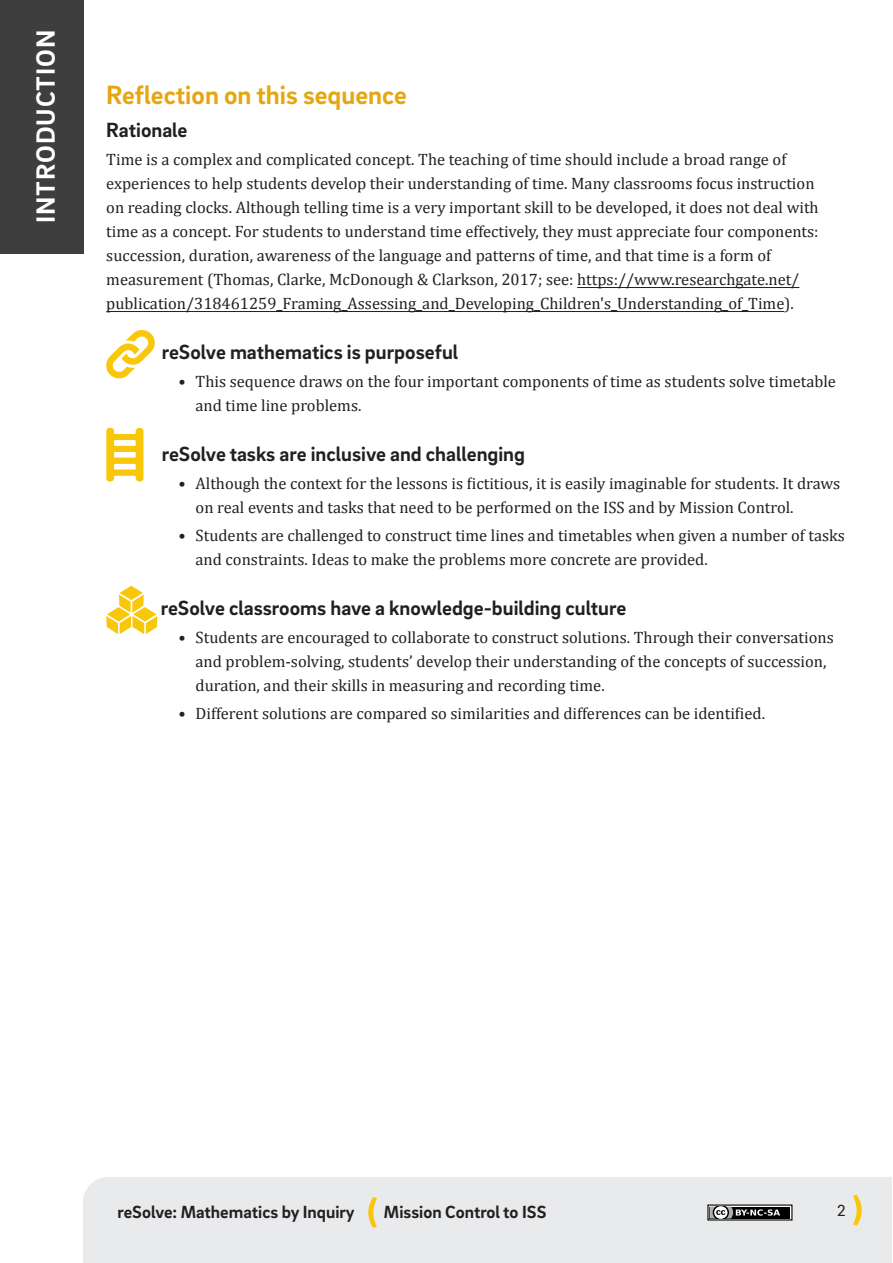
<style>
.page{position:relative;width:893px;height:1263px;background:#fff}
.page>*{position:absolute;margin:0;border:0;box-sizing:border-box;transform-origin:0 0}
.t1{font:700 27px "Brix Sans";color:#e5a710}
.t2{font:700 27px "Brix Sans";letter-spacing:.035em;color:#fff}
.t3{font:700 21px "Brix Sans";color:#231f20}
.t4{font:700 18px "Brix Sans";color:#231f20}
.t5{font:16.5px/24px "Cambria";color:#231f20}
.t6{font:16.5px "Brix Sans";color:#231f20}
</style>
<div class="page">
<div style="left:83px;top:1177px;width:809px;height:86px;background:#e9eaeb"></div>
<svg style="left:853px;top:1194px;width:9px;height:32px"></svg>
<svg style="left:368px;top:1197px;width:9px;height:31px"></svg>
<div style="left:707px;top:1204px;width:85px;height:16px;border:1px solid #000"></div>
<div style="left:709px;top:1206px;width:81px;height:12px;background:#000"></div>
<svg style="left:709px;top:1206px;width:71px;height:12px"></svg>
<div style="left:0;top:0;width:84px;height:253px;background:#3e3e3f"></div>
<hr style="left:577px;top:287px;width:222px;height:1px;background:#231f20">
<hr style="left:106px;top:311px;width:678px;height:1px;background:#231f20">
<svg style="left:106px;top:330px;width:49px;height:48px"></svg>
<svg style="left:106px;top:428px;width:37px;height:54px"></svg>
<svg style="left:106px;top:586px;width:51px;height:48px"></svg>
<p class="t2" style="left:28px;top:223px;width:195px;rotate:-90deg">INTRODUCTION</p>
<p class="t1" style="left:106px;top:78px;width:302px">Reflection on this sequence</p>
<p class="t3" style="left:106px;top:116px;width:83px">Rationale</p>
<p class="t5" style="left:106px;top:148px;width:714px">Time is a complex and complicated concept. The teaching of time should include a broad range of experiences to help students develop their understanding of time. Many classrooms focus instruction on reading clocks. Although telling time is a very important skill to be developed, it does not deal with time as a concept. For students to understand time effectively, they must appreciate four components: succession, duration, awareness of the language and patterns of time, and that time is a form of measurement (Thomas, Clarke, McDonough &amp; Clarkson, 2017; see: https://www.researchgate.net/ publication/318461259_Framing_Assessing_and_Developing_Children's_Understanding_of_Time).</p>
<p class="t3" style="left:162px;top:338px;width:298px">reSolve mathematics is purposeful</p>
<p class="t5" style="left:196px;top:369px;width:642px;text-indent:-17px">• This sequence draws on the four important components of time as students solve timetable and time line problems.</p>
<p class="t3" style="left:162px;top:440px;width:365px">reSolve tasks are inclusive and challenging</p>
<p class="t5" style="left:196px;top:471px;width:646px;text-indent:-17px">• Although the context for the lessons is fictitious, it is easily imaginable for students. It draws on real events and tasks that need to be performed on the ISS and by Mission Control.</p>
<p class="t5" style="left:196px;top:523px;width:651px;text-indent:-17px">• Students are challenged to construct time lines and timetables when given a number of tasks and constraints. Ideas to make the problems more concrete are provided.</p>
<p class="t3" style="left:161px;top:594px;width:467px">reSolve classrooms have a knowledge-building culture</p>
<p class="t5" style="left:196px;top:625px;width:640px;text-indent:-17px">• Students are encouraged to collaborate to construct solutions. Through their conversations and problem-solving, students’ develop their understanding of the concepts of succession, duration, and their skills in measuring and recording time.</p>
<p class="t5" style="left:179px;top:701px;width:588px">• Different solutions are compared so similarities and differences can be identified.</p>
<p class="t4" style="left:118px;top:1200px;width:239px">reSolve: Mathematics by Inquiry</p>
<p class="t4" style="left:384px;top:1200px;width:164px">Mission Control to ISS</p>
<p class="t6" style="left:837px;top:1200px;width:10px">2</p>
</div>
